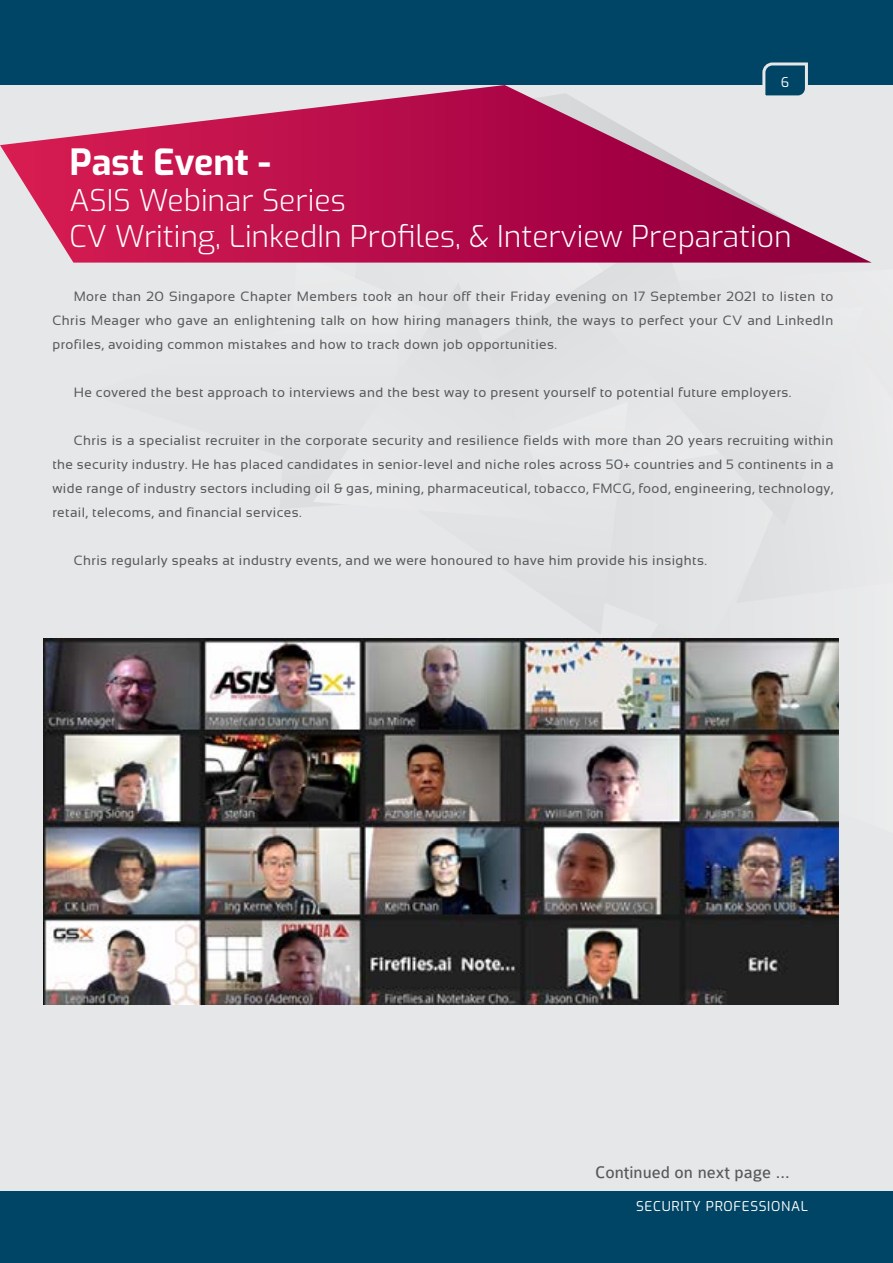
<style>
.page{position:relative;width:893px;height:1263px;background:#004565}
.page>*{position:absolute;margin:0;border:0;box-sizing:border-box;transform-origin:0 0}
.t1{font:700 36px "Exo";color:#fff}
.t2{font:300 30px/36px "Exo";color:#fff}
.t3{font:18px "Colaborate";color:#58595b}
.t4{font:13.5px/24px "Sansation";letter-spacing:.03em;color:#58595b;text-align:justify}
.t5{font:13.5px "Exo";letter-spacing:.05em;color:#fff}
</style>
<div class="page">
<div style="left:0;top:85px;width:893px;height:1106px;background:#e6e7e8"></div>
<svg style="left:762px;top:62px;width:46px;height:23px"></svg>
<svg style="left:0;top:85px;width:872px;height:178px"></svg>
<img style="left:43px;top:638px;width:795px;height:366px">
<p class="t5" style="left:781px;top:72px;width:10px">6</p>
<h1 class="t1" style="left:69px;top:134px;width:203px">Past Event -</h1>
<h2 class="t2" style="left:69px;top:180px;width:724px">ASIS Webinar Series<br>CV Writing, LinkedIn Profiles, &amp; Interview Preparation</h2>
<p class="t4" style="left:52px;top:284px;width:782px;text-indent:21px">More than 20 Singapore Chapter Members took an hour off their Friday evening on 17 September 2021 to listen to Chris Meager who gave an enlightening talk on how hiring managers think, the ways to perfect your CV and LinkedIn profiles, avoiding common mistakes and how to track down job opportunities.</p>
<p class="t4" style="left:74px;top:380px;width:719px">He covered the best approach to interviews and the best way to present yourself to potential future employers.</p>
<p class="t4" style="left:52px;top:428px;width:783px;text-indent:21px">Chris is a specialist recruiter in the corporate security and resilience fields with more than 20 years recruiting within the security industry. He has placed candidates in senior-level and niche roles across 50+ countries and 5 continents in a wide range of industry sectors including oil &amp; gas, mining, pharmaceutical, tobacco, FMCG, food, engineering, technology, retail, telecoms, and financial services.</p>
<p class="t4" style="left:74px;top:548px;width:635px">Chris regularly speaks at industry events, and we were honoured to have him provide his insights.</p>
<h3 class="t3" style="left:595px;top:1163px;width:196px">Continued on next page ...</h3>
<p class="t5" style="left:636px;top:1196px;width:173px">SECURITY PROFESSIONAL</p>
</div>
